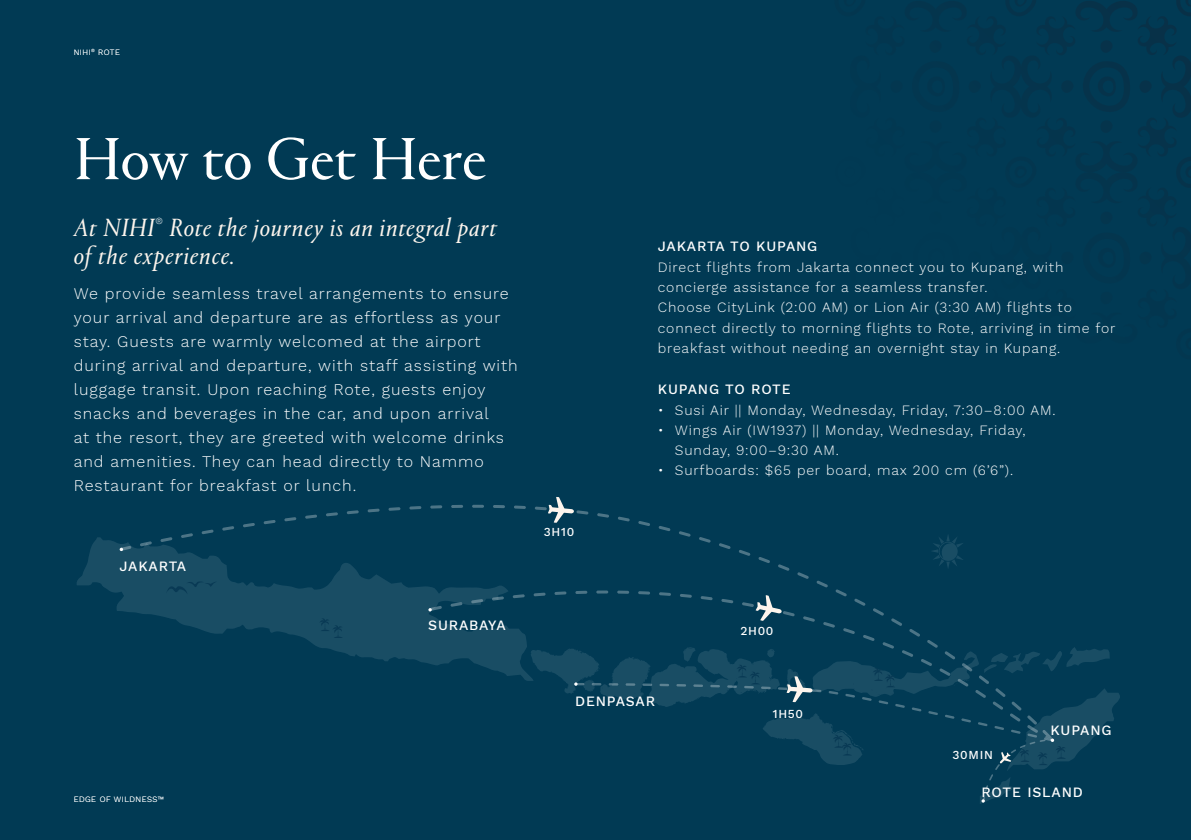
<style>
.page{position:relative;width:1191px;height:840px;background:#fff}
.page>*{position:absolute;margin:0;border:0;box-sizing:border-box;transform-origin:0 0}
.t1{font:62px "Portrait";letter-spacing:-.01em;color:#fff}
.t2{font:italic 26px/28px "Portrait";letter-spacing:.03em;color:#fdf5ed}
.t3{font:300 16px/24px "Work Sans";letter-spacing:.06em;color:#fff}
.t4{font:300 14px/20.2px "Work Sans";letter-spacing:.06em;color:#fff}
.t5{font:500 14px "Work Sans";letter-spacing:.06em;color:#fff}
.t6{font:500 12px "Work Sans";letter-spacing:.06em;color:#fff}
.t7{font:300 9.4px "Work Sans";color:#fff}
.t8{font:300 8px "Work Sans";letter-spacing:.06em;color:#fff}
</style>
<div class="page">
<div style="left:0;top:0;width:1191px;height:839px;background:#013a54"></div>
<svg style="left:1077px;top:0;width:114px;height:116px"></svg>
<svg style="left:77px;top:537px;width:42px;height:74px"></svg>
<svg style="left:119px;top:504px;width:819px;height:190px"></svg>
<svg style="left:428px;top:607px;width:4px;height:4px"></svg>
<svg style="left:930px;top:533px;width:33px;height:36px"></svg>
<svg style="left:319px;top:617px;width:24px;height:20px"></svg>
<svg style="left:166px;top:580px;width:51px;height:14px"></svg>
<svg style="left:548px;top:496px;width:26px;height:26px"></svg>
<svg style="left:755px;top:594px;width:26px;height:26px"></svg>
<svg style="left:574px;top:646px;width:546px;height:157px"></svg>
<p class="t8" style="left:74px;top:46px;width:48px">NIHI<sup>®</sup> ROTE</p>
<h1 class="t1" style="left:74px;top:118px;width:414px">How to Get Here</h1>
<h2 class="t2" style="left:74px;top:212px;width:82px">At NIHI</h2>
<p class="t7" style="left:155px;top:214px;width:9px">®</p>
<h2 class="t2" style="left:74px;top:212px;width:425px;text-indent:96px">Rote the journey is an integral part of the experience.</h2>
<p class="t3" style="left:74px;top:281px;width:445px">We provide seamless travel arrangements to ensure your arrival and departure are as effortless as your stay. Guests are warmly welcomed at the airport during arrival and departure, with staff assisting with luggage transit. Upon reaching Rote, guests enjoy snacks and beverages in the car, and upon arrival<br>at the resort, they are greeted with welcome drinks and amenities. They can head directly to Nammo Restaurant for breakfast or lunch.</p>
<p class="t5" style="left:119px;top:555px;width:68px">JAKARTA</p>
<p class="t8" style="left:74px;top:793px;width:92px">EDGE OF WILDNESS™</p>
<p class="t5" style="left:428px;top:614px;width:79px">SURABAYA</p>
<p class="t6" style="left:544px;top:522px;width:32px">3H10</p>
<p class="t5" style="left:658px;top:236px;width:161px">JAKARTA TO KUPANG</p>
<p class="t4" style="left:658px;top:256px;width:459px">Direct flights from Jakarta connect you to Kupang, with concierge assistance for a seamless transfer.<br>Choose CityLink (2:00 AM) or Lion Air (3:30 AM) flights to connect directly to morning flights to Rote, arriving in time for breakfast without needing an overnight stay in Kupang.</p>
<p class="t5" style="left:658px;top:378px;width:134px">KUPANG TO ROTE</p>
<p class="t4" style="left:658px;top:399px;width:399px">• Susi Air || Monday, Wednesday, Friday, 7:30–8:00 AM.</p>
<p class="t4" style="left:675px;top:419px;width:352px;text-indent:-17px">• Wings Air (IW1937) || Monday, Wednesday, Friday,<br>Sunday, 9:00–9:30 AM.</p>
<p class="t4" style="left:658px;top:460px;width:357px">• Surfboards: $65 per board, max 200 cm (6’6”).</p>
<p class="t6" style="left:740px;top:621px;width:35px">2H00</p>
<p class="t5" style="left:575px;top:690px;width:82px">DENPASAR</p>
<p class="t6" style="left:773px;top:704px;width:32px">1H50</p>
<p class="t6" style="left:952px;top:745px;width:42px">30MIN</p>
<p class="t5" style="left:1050px;top:719px;width:63px">KUPANG</p>
<p class="t5" style="left:981px;top:781px;width:103px">ROTE ISLAND</p>
</div>
